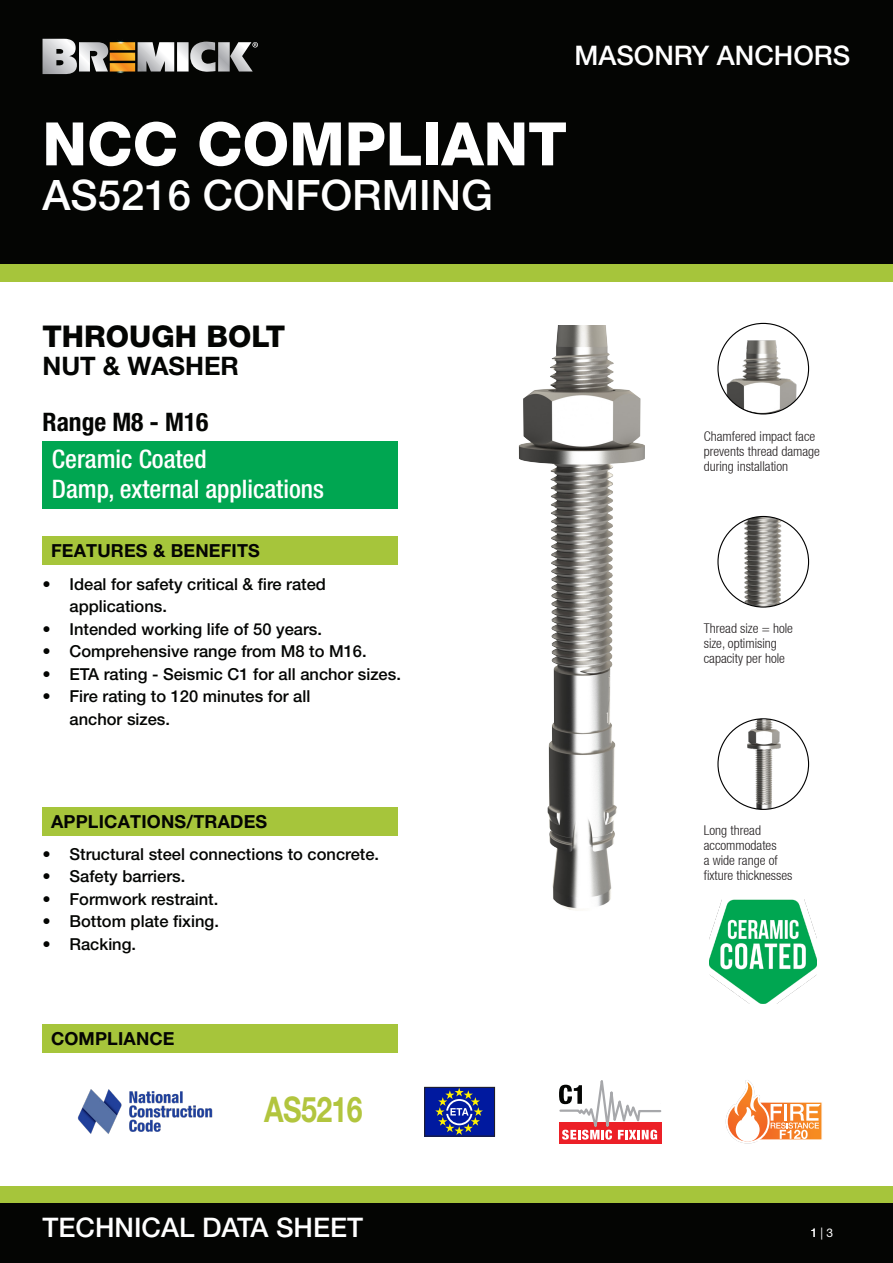
<style>
.page{position:relative;width:893px;height:1263px;background:#fff}
.page>*{position:absolute;margin:0;border:0;box-sizing:border-box;transform-origin:0 0}
.t1{font:800 60px "Helvetica Neue LT Std";color:#fff}
.t2{font:500 42px "Helvetica Neue LT Std";color:#fff}
.t3{font:700 35.4px "Helvetica Neue LT Pro";letter-spacing:-.02em;color:#b2c53e;scale:.81 1}
.Heading_First_Line{font:800 30px "Helvetica Neue LT Std";color:#040503}
.t4{font:500 27px "Helvetica Neue LT Std";color:#fff}
.SIZE{font:500 condensed 25.5px "Helvetica Neue LT Std";color:#fff}
.Size{font:700 condensed 25.5px "Helvetica Neue LT Std";color:#040503}
.Heading_Second_Line{font:700 25.5px "Helvetica Neue";color:#040503}
.Subheading{font:700 18px "Helvetica Neue LT Pro";letter-spacing:.01em;color:#040503}
.t5{font:500 16.5px/22.5px "Helvetica Neue LT Std";color:#040503}
.CALL_OUT{font:300 condensed 13.5px/15px "Helvetica Neue LT";color:#231f20}
.t6{font:12px "Helvetica Neue LT Std";color:#fff}
</style>
<div class="page">
<div style="left:0;top:1186px;width:893px;height:17px;background:#a6c53b"></div>
<div style="left:0;top:1203px;width:893px;height:60px;background:#040503"></div>
<div style="left:0;top:0;width:893px;height:265px;background:#040503"></div>
<div style="left:0;top:265px;width:893px;height:17px;background:#a6c53b"></div>
<div style="left:43px;top:1025px;width:355px;height:28px;background:#a6c53b"></div>
<div style="left:43px;top:537px;width:355px;height:28px;background:#a6c53b"></div>
<div style="left:43px;top:807px;width:355px;height:28px;background:#a6c53b"></div>
<svg style="left:43px;top:38px;width:215px;height:37px"></svg>
<div style="left:424px;top:1087px;width:71px;height:49px;background:#00199f"></div>
<div style="left:424px;top:1087px;width:71px;height:49px;border:1px solid #231f20"></div>
<svg style="left:435px;top:1088px;width:48px;height:47px"></svg>
<svg style="left:726px;top:1080px;width:96px;height:63px"></svg>
<svg style="left:559px;top:1080px;width:103px;height:64px"></svg>
<img style="left:719px;top:324px;width:89px;height:90px">
<img style="left:718px;top:719px;width:90px;height:90px;border-radius:45px">
<img style="left:78px;top:1089px;width:134px;height:45px">
<img style="left:709px;top:899px;width:108px;height:105px">
<div style="left:630px;top:1078px;width:37px;height:30px;background:#fff;border-radius:50%"></div>
<img style="left:518px;top:325px;width:126px;height:585px">
<img style="left:718px;top:516px;width:90px;height:91px;border-radius:45px">
<div style="left:43px;top:442px;width:355px;height:67px;background:#00a651"></div>
<p class="t4" style="left:574px;top:40px;width:278px">MASONRY ANCHORS</p>
<p class="t1" style="left:43px;top:108px;width:526px">NCC COMPLIANT</p>
<p class="t2" style="left:43px;top:170px;width:452px">AS5216 CONFORMING</p>
<p class="Heading_First_Line" style="left:43px;top:318px;width:244px">THROUGH BOLT</p>
<p class="Heading_Second_Line" style="left:43px;top:350px;width:198px">NUT &amp; WASHER</p>
<p class="Size" style="left:43px;top:406px;width:168px">Range M8 - M16</p>
<p class="SIZE" style="left:52px;top:444px;width:156px">Ceramic Coated</p>
<p class="SIZE" style="left:52px;top:474px;width:273px">Damp, external applications</p>
<p class="Subheading" style="left:51px;top:540px;width:210px">FEATURES &amp; BENEFITS</p>
<p class="t5" style="left:70px;top:572px;width:258px;text-indent:-27px">• Ideal for safety critical &amp; fire rated applications.</p>
<p class="t5" style="left:43px;top:617px;width:281px">• Intended working life of 50 years.</p>
<p class="t5" style="left:43px;top:640px;width:326px">• Comprehensive range from M8 to M16.</p>
<p class="t5" style="left:43px;top:662px;width:360px">• ETA rating - Seismic C1 for all anchor sizes.</p>
<p class="t5" style="left:70px;top:685px;width:242px;text-indent:-27px">• Fire rating to 120 minutes for all anchor sizes.</p>
<p class="Subheading" style="left:51px;top:810px;width:218px">APPLICATIONS/TRADES</p>
<p class="t5" style="left:43px;top:842px;width:338px">• Structural steel connections to concrete.</p>
<p class="t5" style="left:43px;top:865px;width:144px">• Safety barriers.</p>
<p class="t5" style="left:43px;top:887px;width:177px">• Formwork restraint.</p>
<p class="t5" style="left:43px;top:910px;width:178px">• Bottom plate fixing.</p>
<p class="t5" style="left:43px;top:932px;width:95px">• Racking.</p>
<p class="Subheading" style="left:51px;top:1028px;width:125px">COMPLIANCE</p>
<p class="t3" style="left:264px;top:1087px;width:123px">AS5216</p>
<p class="t4" style="left:43px;top:1212px;width:322px">TECHNICAL DATA SHEET</p>
<p class="CALL_OUT" style="left:704px;top:428px;width:118px">Chamfered impact face prevents thread damage during installation</p>
<p class="CALL_OUT" style="left:704px;top:620px;width:91px">Thread size = hole size, optimising capacity per hole</p>
<p class="CALL_OUT" style="left:704px;top:822px;width:90px">Long thread accommodates<br>a wide range of fixture thicknesses</p>
<p class="t6" style="left:810px;top:1226px;width:24px">1 | 3</p>
</div>
